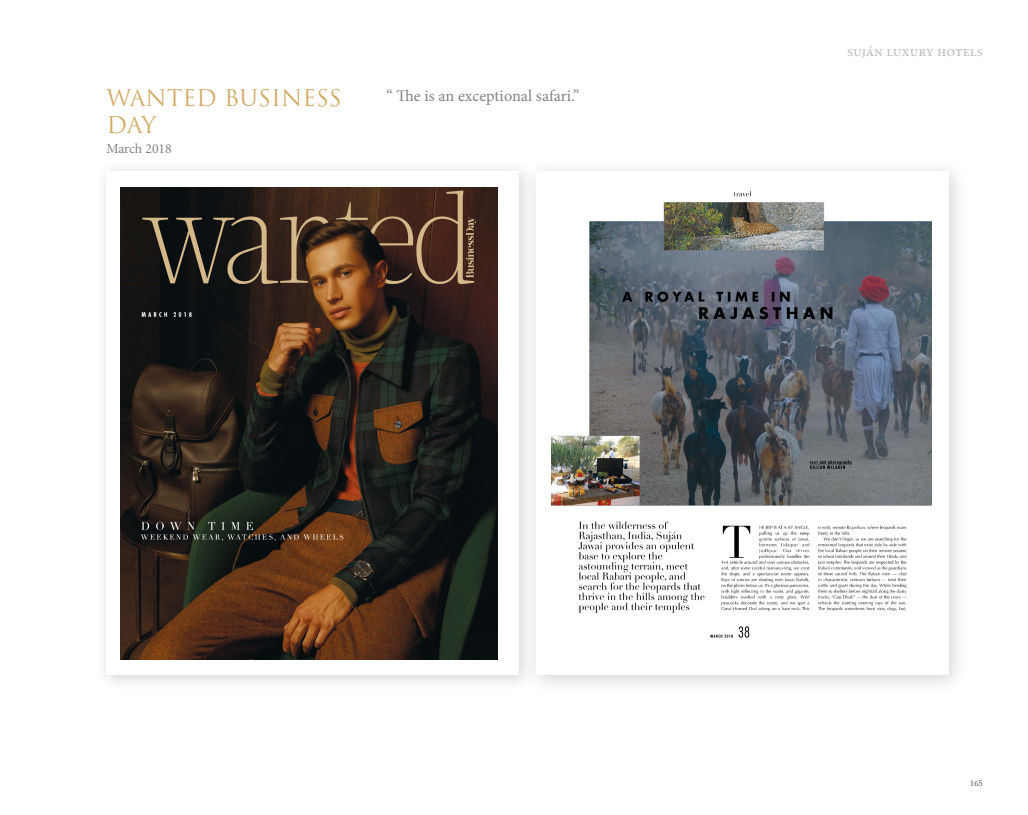
<style>
.page{position:relative;width:1028px;height:815px;background:#fff}
.page>*{position:absolute;margin:0;border:0;box-sizing:border-box;transform-origin:0 0}
.t1{font:22.5px "Trajan";color:#d2ab66}
.t2{font:16.25px "Minion Pro";color:#808285}
.t3{font:15px "Minion Pro";color:#bcbdc0}
.t4{font:13.75px "Minion Pro";letter-spacing:-.005em;color:#808285}
.t5{font:8.75px "Garamond";color:#231f20}
</style>
<div class="page">
<div style="left:94px;top:159px;width:443px;height:534px;background:#231f20;opacity:.2"></div>
<div style="left:106px;top:172px;width:413px;height:503px;background:#fff"></div>
<div style="left:522px;top:157px;width:447px;height:538px;background:#231f20;opacity:.2"></div>
<div style="left:536px;top:172px;width:413px;height:503px;background:#fff"></div>
<img style="left:120px;top:188px;width:377px;height:471px">
<img style="left:551px;top:191px;width:380px;height:447px">
<p class="t1" style="left:106px;top:85px;width:237px">WANTED BUSINESS</p>
<p class="t1" style="left:106px;top:112px;width:51px">DAY</p>
<p class="t4" style="left:106px;top:139px;width:67px">March 2018</p>
<p class="t2" style="left:386px;top:85px;width:194px">“ The is an exceptional safari.”</p>
<p class="t3" style="left:847px;top:41px;width:137px">suján luxury hotels</p>
<p class="t5" style="left:970px;top:778px;width:14px">165</p>
</div>
